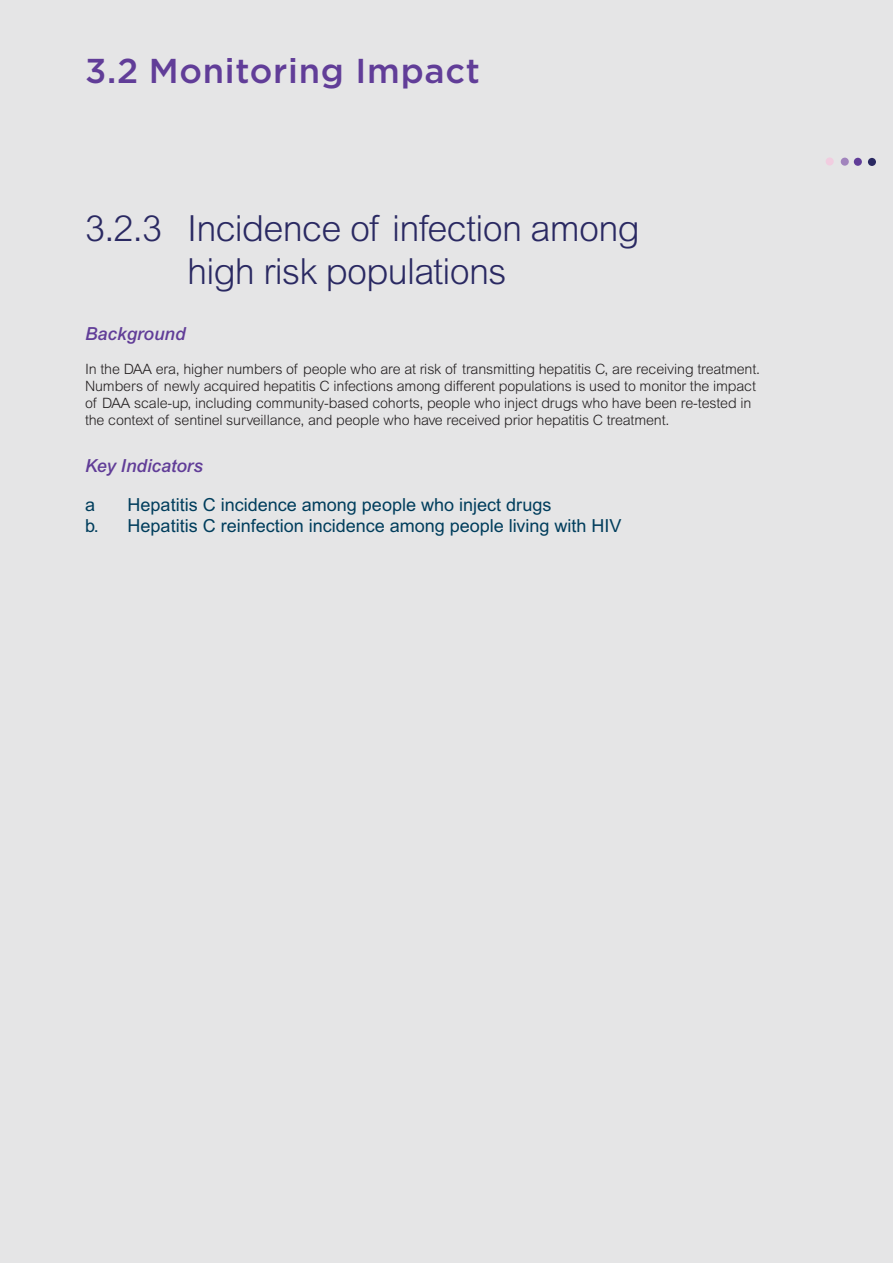
<style>
.page{position:relative;width:893px;height:1263px;background:#e5e5e6}
.page>*{position:absolute;margin:0;border:0;box-sizing:border-box;transform-origin:0 0}
.t1{font:300 36px/43.2px "Arial MT Pro";letter-spacing:-.02em;color:#2a2962}
.HCV_H2_-_No_number{font:500 34.5px "Gotham";letter-spacing:.02em;color:#613d98}
.HCV_H5_-__a_b__etc{font:18px "Arial MT Pro";color:#003d5c}
.HCV_H4_-_NO_number{font:italic 500 18px "Arial MT Pro";color:#613d98}
.HCV_Body_copy{font:300 14.25px/17.1px "Arial MT Pro";letter-spacing:-.01em;color:#231f20}
</style>
<div class="page">
<div style="left:868px;top:158px;width:8px;height:8px;background:#2a2962;border-radius:50%"></div>
<div style="left:854px;top:158px;width:8px;height:8px;background:#603d98;border-radius:50%"></div>
<div style="left:841px;top:158px;width:8px;height:8px;background:#a184bd;border-radius:50%"></div>
<div style="left:826px;top:157px;width:8px;height:9px;background:#f1cde0;border-radius:50%"></div>
<p class="HCV_H2_-_No_number" style="left:85px;top:48px;width:396px">3.2 Monitoring Impact</p>
<p class="t1" style="left:187px;top:207px;width:454px;text-indent:-102px">3.2.3 Incidence of infection among high risk populations</p>
<p class="HCV_H4_-_NO_number" style="left:85px;top:323px;width:102px">Background</p>
<p class="HCV_Body_copy" style="left:85px;top:361px;width:677px">In the DAA era, higher numbers of people who are at risk of transmitting hepatitis C, are receiving treatment.<br>Numbers of newly acquired hepatitis C infections among different populations is used to monitor the impact of DAA scale-up, including community-based cohorts, people who inject drugs who have been re-tested in the context of sentinel surveillance, and people who have received prior hepatitis C treatment.</p>
<p class="HCV_H4_-_NO_number" style="left:85px;top:455px;width:119px">Key Indicators</p>
<p class="HCV_H5_-__a_b__etc" style="left:85px;top:494px;width:12px">a</p>
<p class="HCV_H5_-__a_b__etc" style="left:128px;top:494px;width:425px">Hepatitis C incidence among people who inject drugs</p>
<p class="HCV_H5_-__a_b__etc" style="left:85px;top:516px;width:538px">b. Hepatitis C reinfection incidence among people living with HIV</p>
</div>
